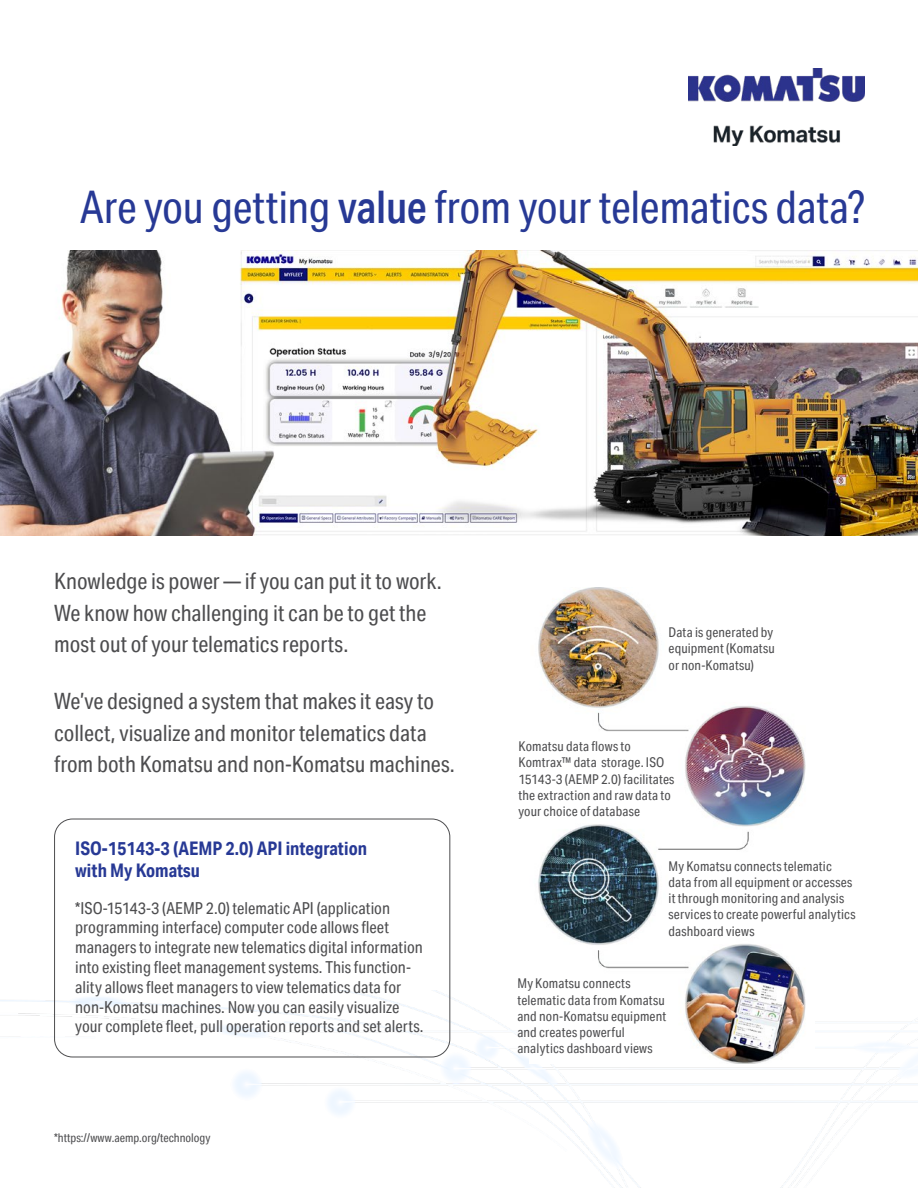
<style>
.page{position:relative;width:918px;height:1188px;background:#fff}
.page>*{position:absolute;margin:0;border:0;box-sizing:border-box;transform-origin:0 0}
.t1{font:45px "Aktiv Grotesk Cd";letter-spacing:-.01em;color:#273995}
.t2{font:22.5px/31.5px "Aktiv Grotesk Cd";letter-spacing:-.005em;color:#4d4d4f}
.t3{font:700 18.75px/22.5px "Aktiv Grotesk Cd";color:#273995}
.t4{font:16.5px/19.8px "Aktiv Grotesk Cd";color:#4d4d4f}
.t5{font:13.5px/16.2px "Aktiv Grotesk Cd";letter-spacing:.01em;color:#4d4d4f}
.t6{font:12px "Aktiv Grotesk Cd";color:#4d4d4f}
.s1{font-weight:500}
</style>
<div class="page">
<img style="left:0;top:251px;width:918px;height:285px">
<img style="left:688px;top:68px;width:177px;height:78px">
<div style="left:54px;top:819px;width:396px;height:238px;border:1px solid #4d4d4f;border-radius:18px"></div>
<img style="left:538px;top:588px;width:268px;height:476px">
<h1 class="t1" style="left:80px;top:180px;width:786px">Are you getting <span class="s1">value</span> from your telematics data?</h1>
<h2 class="t2" style="left:54px;top:565px;width:389px">Knowledge is power — if you can put it to work.<br>We know how challenging it can be to get the most out of your telematics reports.</h2>
<h2 class="t2" style="left:54px;top:685px;width:402px">We’ve designed a system that makes it easy to collect, visualize and monitor telematics data from both Komatsu and non-Komatsu machines.</h2>
<h3 class="t3" style="left:75px;top:836px;width:293px">ISO-15143-3 (AEMP 2.0) API integration with My Komatsu</h3>
<p class="t4" style="left:75px;top:898px;width:350px">*ISO-15143-3 (AEMP 2.0) telematic API (application programming interface) computer code allows fleet managers to integrate new telematics digital information into existing fleet management systems. This function&shy;ality allows fleet managers to view telematics data for non-Komatsu machines. Now you can easily visualize your complete fleet, pull operation reports and set alerts.</p>
<p class="t6" style="left:54px;top:1131px;width:158px">*https://www.aemp.org/technology</p>
<p class="t5" style="left:669px;top:624px;width:108px;text-align:justify">Data is generated by equipment (Komatsu or non-Komatsu)</p>
<p class="t5" style="left:519px;top:738px;width:157px">Komatsu data flows to<br>Komtrax™ data storage. ISO<br>15143-3 (AEMP 2.0) facilitates the extraction and raw data to your choice of database</p>
<p class="t5" style="left:669px;top:858px;width:188px">My Komatsu connects telematic data from all equipment or accesses it through monitoring and analysis services to create powerful analytics dashboard views</p>
<p class="t5" style="left:517px;top:975px;width:150px">My Komatsu connects telematic data from Komatsu and non-Komatsu equipment and creates powerful analytics dashboard views</p>
</div>
